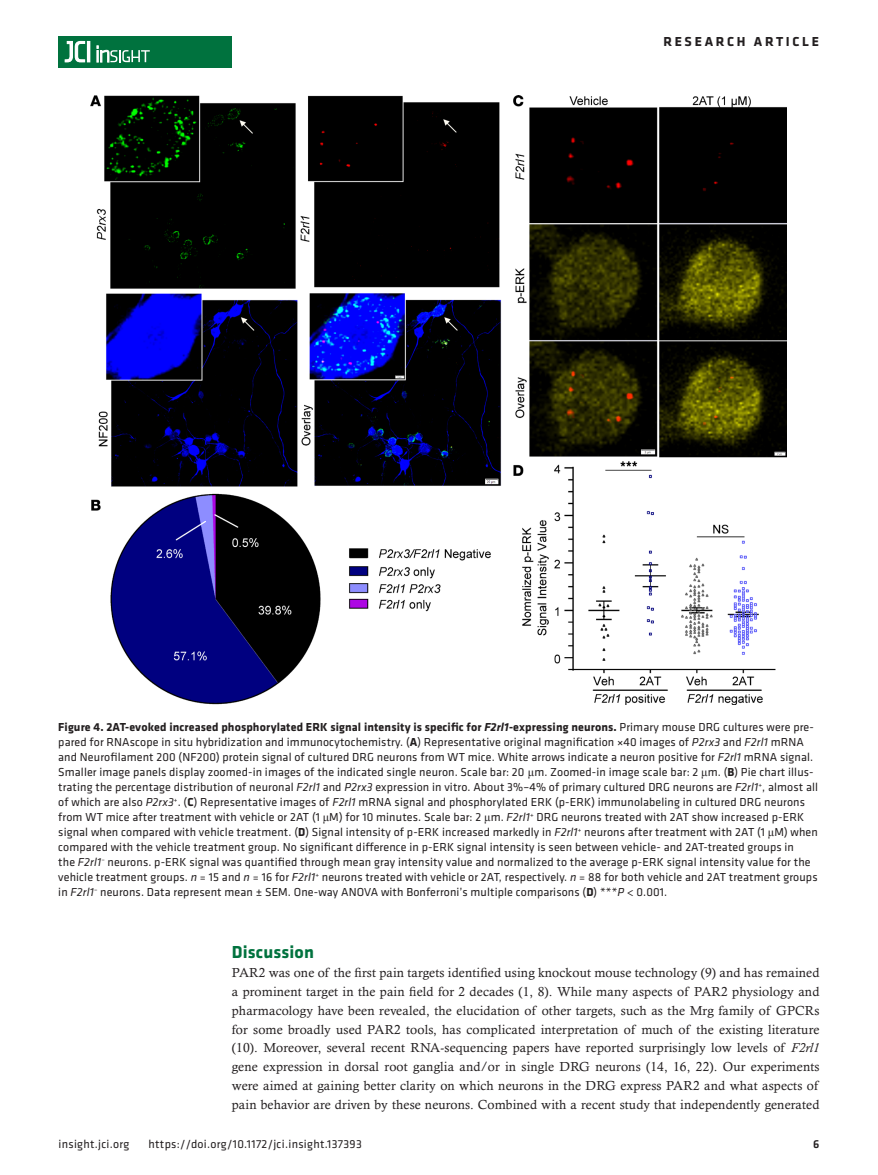
<style>
.page{position:relative;width:878px;height:1175px;background:#fff}
.page>*{position:absolute;margin:0;border:0;box-sizing:border-box;transform-origin:0 0}
.t1{font:700 18px "Klavika";letter-spacing:.01em;color:#00723e}
.t2{font:700 13.5px "Klavika Basic";letter-spacing:.2em;color:#231f20}
.t3{font:13.2px/18.8px "Calisto MT Std";letter-spacing:.01em;color:#231f20;text-align:justify}
.t4{font:12px/15px "Klavika Basic";letter-spacing:.01em;color:#231f20}
.t5{font:500 12px "Klavika Basic";color:#231f20}
.s1{font-weight:700}
.s2{font-weight:700;font-style:italic}
.s3{font-style:italic}
.s4{font-family:"Times New Roman"}
</style>
<div class="page">
<div style="left:59px;top:36px;width:173px;height:31px;background:#00723e"></div>
<hr style="left:87px;top:41px;width:3px;height:21px;background:#fff">
<svg style="left:64px;top:41px;width:21px;height:22px"></svg>
<svg style="left:97px;top:46px;width:53px;height:16px"></svg>
<img style="left:90px;top:96px;width:696px;height:608px">
<p class="t2" style="left:663px;top:32px;width:157px">RESEARCH ARTICLE</p>
<p class="t4" style="left:58px;top:718px;width:761px"><span class="s1">Figure 4. 2AT-evoked increased phosphorylated ERK signal intensity is specific for</span> <span class="s2">F2rl1</span><span class="s1">-expressing neurons.</span> Primary mouse DRG cultures were pre&shy;pared for RNAscope in situ hybridization and immunocytochemistry. (<span class="s1">A</span>) Representative original magnification ×40 images of <span class="s3">P2rx3</span> and <span class="s3">F2rl1</span> mRNA and Neurofilament 200 (NF200) protein signal of cultured DRG neurons from WT mice. White arrows indicate a neuron positive for <span class="s3">F2rl1</span> mRNA signal.<br>Smaller image panels display zoomed-in images of the indicated single neuron. Scale bar: 20 <span class="s4">μ</span>m. Zoomed-in image scale bar: 2 <span class="s4">μ</span>m. (<span class="s1">B</span>) Pie chart illus&shy;trating the percentage distribution of neuronal <span class="s3">F2rl1</span> and <span class="s3">P2rx3</span> expression in vitro. About 3%–4% of primary cultured DRG neurons are <span class="s3">F2rl1</span><sup>+</sup>, almost all of which are also <span class="s3">P2rx3</span><sup>+</sup>. (<span class="s1">C</span>) Representative images of <span class="s3">F2rl1</span> mRNA signal and phosphorylated ERK (p-ERK) immunolabeling in cultured DRG neurons from WT mice after treatment with vehicle or 2AT (1 <span class="s4">μ</span>M) for 10 minutes. Scale bar: 2 <span class="s4">μ</span>m. <span class="s3">F2rl1</span><sup>+</sup> DRG neurons treated with 2AT show increased p-ERK signal when compared with vehicle treatment. (<span class="s1">D</span>) Signal intensity of p-ERK increased markedly in <span class="s3">F2rl1</span><sup>+</sup> neurons after treatment with 2AT (1 <span class="s4">μ</span>M) when compared with the vehicle treatment group. No significant difference in p-ERK signal intensity is seen between vehicle- and 2AT-treated groups in<br>the <span class="s3">F2rl1</span><sup>–</sup> neurons. p-ERK signal was quantified through mean gray intensity value and normalized to the average p-ERK signal intensity value for the vehicle treatment groups. <span class="s3">n</span> = 15 and <span class="s3">n</span> = 16 for <span class="s3">F2rl1</span><sup>+</sup> neurons treated with vehicle or 2AT, respectively. <span class="s3">n</span> = 88 for both vehicle and 2AT treatment groups in <span class="s3">F2rl1</span><sup>–</sup> neurons. Data represent mean ± SEM. One-way ANOVA with Bonferroni’s multiple comparisons (<span class="s1">D</span>) ***<span class="s3">P</span> &lt; 0.001.</p>
<h1 class="t1" style="left:232px;top:939px;width:84px">Discussion</h1>
<p class="t3" style="left:232px;top:963px;width:589px">PAR2 was one of the first pain targets identified using knockout mouse technology (9) and has remained a prominent target in the pain field for 2 decades (1, 8). While many aspects of PAR2 physiology and pharmacology have been revealed, the elucidation of other targets, such as the Mrg family of GPCRs for some broadly used PAR2 tools, has complicated interpretation of much of the existing literature (10). Moreover, several recent RNA-sequencing papers have reported surprisingly low levels of <span class="s3">F2rl1 </span>gene expression in dorsal root ganglia and/or in single DRG neurons (14, 16, 22). Our experiments were aimed at gaining better clarity on which neurons in the DRG express PAR2 and what aspects of pain behavior are driven by these neurons. Combined with a recent study that independently generated</p>
<p class="t4" style="left:58px;top:1135px;width:72px">insight.jci.org</p>
<p class="t4" style="left:148px;top:1135px;width:215px">https://doi.org/10.1172/jci.insight.137393</p>
<p class="t5" style="left:813px;top:1135px;width:8px">6</p>
</div>
